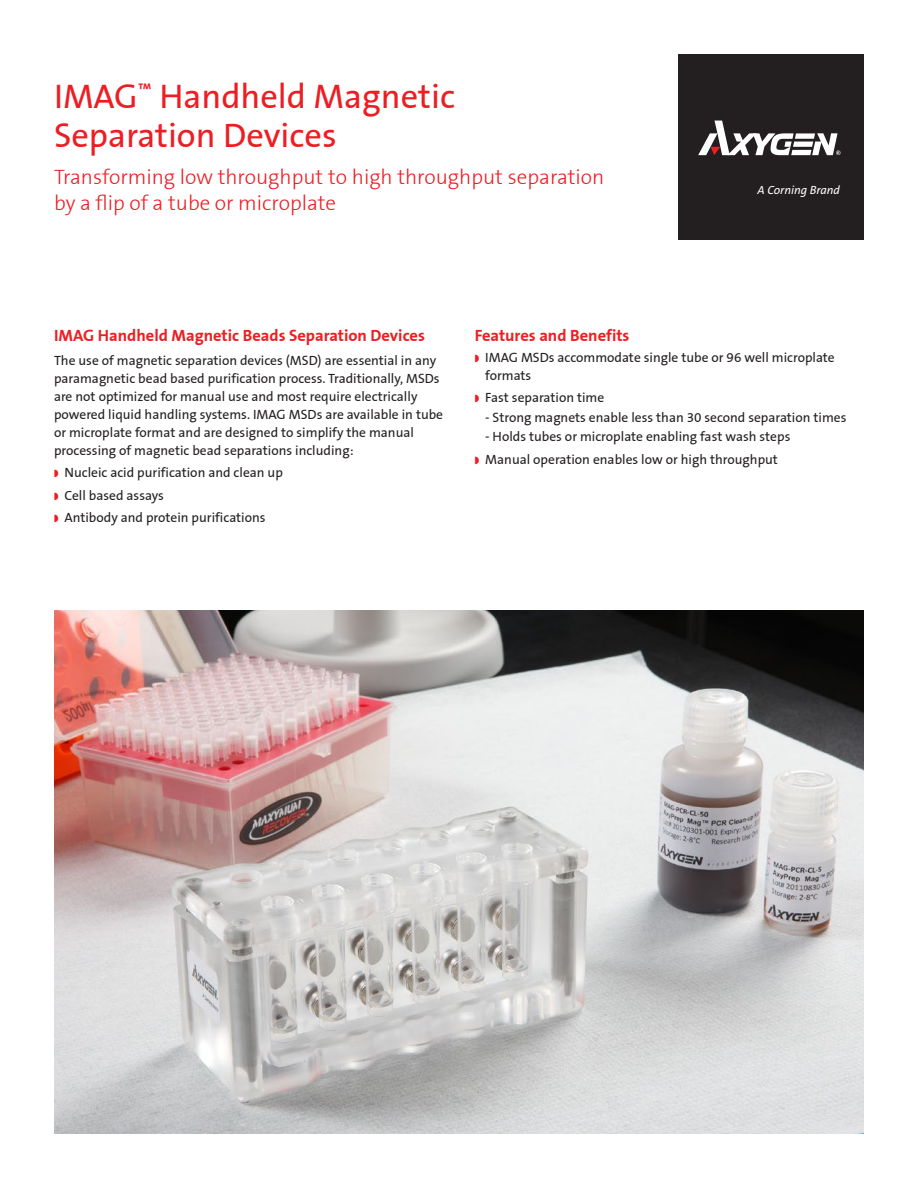
<style>
.page{position:relative;width:918px;height:1188px;background:#fff}
.page>*{position:absolute;margin:0;border:0;box-sizing:border-box;transform-origin:0 0}
.t1{font:34.5px/39px "Corning Sans";color:#ee1d23}
.t2{font:300 21px "Corning Sans";color:#ee1d23}
.A_Head{font:700 16.5px "Corning Sans";color:#ee1d23}
.Body{font:13.5px/18px "Corning Sans";color:#231f20}
.Bullet{font:13.5px/18px "Corning Sans";color:#231f20}
.t3{font:italic 11.85px "Corning Sans";color:#fff}
</style>
<div class="page">
<div style="left:679px;top:54px;width:185px;height:185px;background:#231f20"></div>
<svg style="left:698px;top:121px;width:143px;height:34px"></svg>
<img style="left:54px;top:610px;width:809px;height:524px">
<p class="t1" style="left:54px;top:77px;width:403px">IMAG<sup>™</sup> Handheld Magnetic<br>Separation Devices</p>
<p class="t2" style="left:54px;top:165px;width:552px">Transforming low throughput to high throughput separation</p>
<p class="t2" style="left:54px;top:190px;width:284px">by a flip of a tube or microplate</p>
<p class="t3" style="left:758px;top:183px;width:84px">A Corning Brand</p>
<p class="A_Head" style="left:54px;top:325px;width:372px">IMAG Handheld Magnetic Beads Separation Devices</p>
<p class="Body" style="left:54px;top:351px;width:391px">The use of magnetic separation devices (MSD) are essential in any paramagnetic bead based purification process. Traditionally, MSDs are not optimized for manual use and most require electrically powered liquid handling systems. IMAG MSDs are available in tube or microplate format and are designed to simplify the manual processing of magnetic bead separations including:</p>
<p class="Bullet" style="left:64px;top:464px;width:220px">Nucleic acid purification and clean up</p>
<p class="Bullet" style="left:64px;top:486px;width:101px">Cell based assays</p>
<p class="Bullet" style="left:64px;top:509px;width:203px">Antibody and protein purifications</p>
<p class="A_Head" style="left:475px;top:325px;width:156px">Features and Benefits</p>
<p class="Bullet" style="left:485px;top:348px;width:351px">IMAG MSDs accommodate single tube or 96 well microplate formats</p>
<p class="Bullet" style="left:485px;top:389px;width:121px">Fast separation time</p>
<p class="Bullet" style="left:485px;top:408px;width:363px">- Strong magnets enable less than 30 second separation times</p>
<p class="Bullet" style="left:485px;top:428px;width:307px">- Holds tubes or microplate enabling fast wash steps</p>
<p class="Bullet" style="left:485px;top:450px;width:294px">Manual operation enables low or high throughput</p>
</div>
